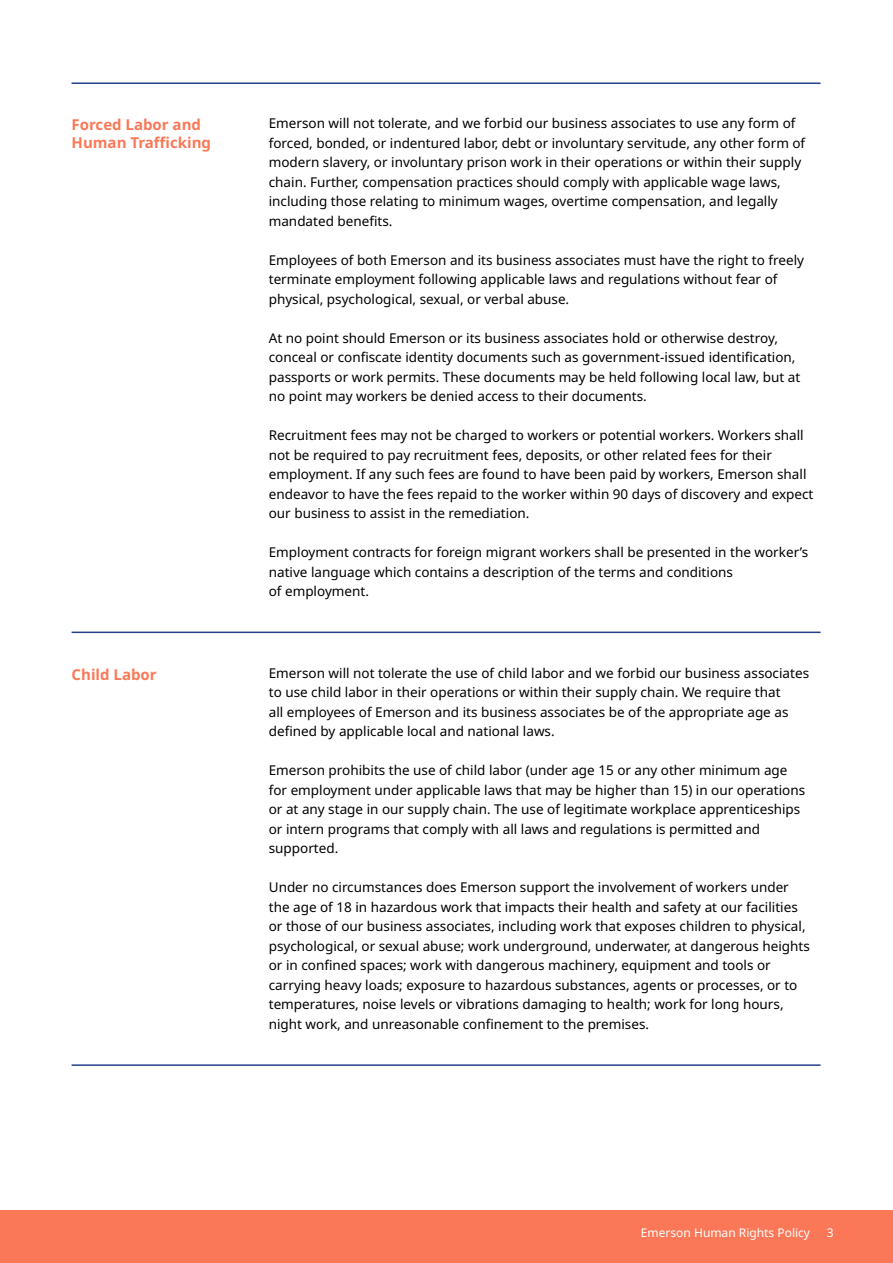
<style>
.page{position:relative;width:893px;height:1263px;background:#fff}
.page>*{position:absolute;margin:0;border:0;box-sizing:border-box;transform-origin:0 0}
.t1{font:700 15px/18px "Noto Sans";color:#fa7857}
.t2{font:13.5px/19.5px "Noto Sans";color:#000}
.t3{font:12px "Noto Sans";color:#fff}
</style>
<div class="page">
<div style="left:0;top:1210px;width:893px;height:53px;background:#fa7857"></div>
<hr style="left:72px;top:83px;width:749px;height:1px;background:#25408f">
<hr style="left:72px;top:632px;width:749px;height:1px;background:#25408f">
<hr style="left:72px;top:1064px;width:749px;height:2px;background:#25408f">
<p class="t1" style="left:72px;top:116px;width:141px">Forced Labor and<br>Human Trafficking</p>
<p class="t2" style="left:269px;top:114px;width:538px">Emerson will not tolerate, and we forbid our business associates to use any form of forced, bonded, or indentured labor, debt or involuntary servitude, any other form of modern slavery, or involuntary prison work in their operations or within their supply chain. Further, compensation practices should comply with applicable wage laws, including those relating to minimum wages, overtime compensation, and legally mandated benefits.</p>
<p class="t2" style="left:269px;top:250px;width:537px">Employees of both Emerson and its business associates must have the right to freely terminate employment following applicable laws and regulations without fear of physical, psychological, sexual, or verbal abuse.</p>
<p class="t2" style="left:269px;top:328px;width:533px">At no point should Emerson or its business associates hold or otherwise destroy, conceal or confiscate identity documents such as government-issued identification, passports or work permits. These documents may be held following local law, but at no point may workers be denied access to their documents.</p>
<p class="t2" style="left:269px;top:426px;width:546px">Recruitment fees may not be charged to workers or potential workers. Workers shall not be required to pay recruitment fees, deposits, or other related fees for their employment. If any such fees are found to have been paid by workers, Emerson shall endeavor to have the fees repaid to the worker within 90 days of discovery and expect our business to assist in the remediation.</p>
<p class="t2" style="left:269px;top:543px;width:541px">Employment contracts for foreign migrant workers shall be presented in the worker’s native language which contains a description of the terms and conditions<br>of employment.</p>
<p class="t1" style="left:72px;top:665px;width:87px">Child Labor</p>
<p class="t2" style="left:269px;top:663px;width:542px">Emerson will not tolerate the use of child labor and we forbid our business associates to use child labor in their operations or within their supply chain. We require that<br>all employees of Emerson and its business associates be of the appropriate age as defined by applicable local and national laws.</p>
<p class="t2" style="left:269px;top:761px;width:538px">Emerson prohibits the use of child labor (under age 15 or any other minimum age for employment under applicable laws that may be higher than 15) in our operations or at any stage in our supply chain. The use of legitimate workplace apprenticeships or intern programs that comply with all laws and regulations is permitted and supported.</p>
<p class="t2" style="left:269px;top:878px;width:542px">Under no circumstances does Emerson support the involvement of workers under the age of 18 in hazardous work that impacts their health and safety at our facilities or those of our business associates, including work that exposes children to physical, psychological, or sexual abuse; work underground, underwater, at dangerous heights or in confined spaces; work with dangerous machinery, equipment and tools or carrying heavy loads; exposure to hazardous substances, agents or processes, or to temperatures, noise levels or vibrations damaging to health; work for long hours, night work, and unreasonable confinement to the premises.</p>
<p class="t3" style="left:641px;top:1226px;width:171px">Emerson Human Rights Policy</p>
<p class="t3" style="left:827px;top:1226px;width:8px">3</p>
</div>
